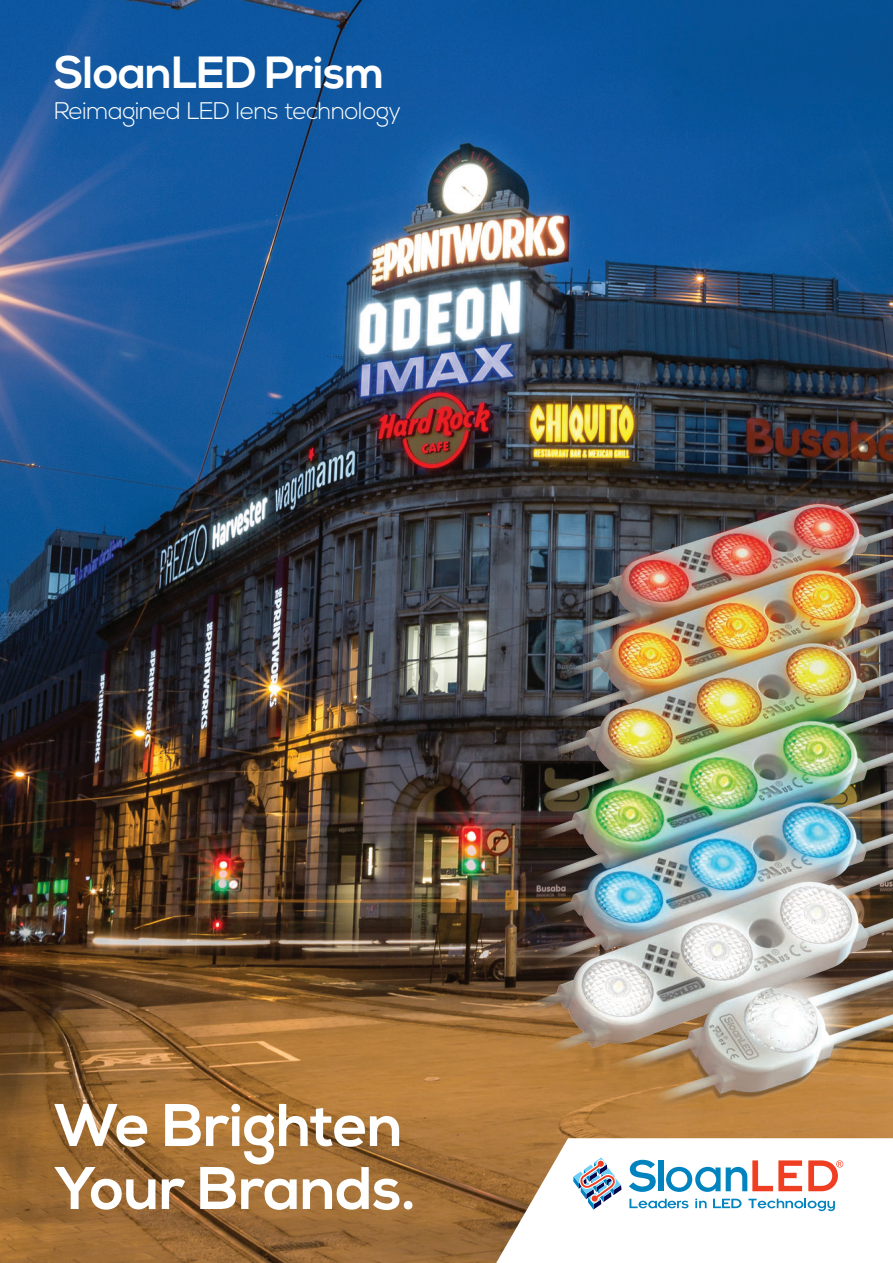
<style>
.page{position:relative;width:893px;height:1263px;background:#fff}
.page>*{position:absolute;margin:0;border:0;box-sizing:border-box;transform-origin:0 0}
.t1{font:700 60px/63px "Nexa";letter-spacing:-.005em;color:#fff}
.t2{font:700 45px "Nexa";letter-spacing:-.01em;color:#fff}
.t3{font:300 24px "Nexa";letter-spacing:-.02em;color:#fff}
</style>
<div class="page">
<img style="left:0;top:0;width:893px;height:1263px">
<svg style="left:496px;top:1138px;width:397px;height:125px"></svg>
<svg style="left:573px;top:1157px;width:48px;height:52px"></svg>
<svg style="left:808px;top:1160px;width:35px;height:31px"></svg>
<svg style="left:629px;top:1199px;width:59px;height:9px"></svg>
<svg style="left:695px;top:1198px;width:12px;height:10px"></svg>
<svg style="left:748px;top:1199px;width:87px;height:12px"></svg>
<svg style="left:713px;top:1199px;width:28px;height:9px"></svg>
<svg style="left:629px;top:1160px;width:27px;height:32px"></svg>
<div style="left:658px;top:1160px;width:5px;height:31px;background:#0083bf"></div>
<svg style="left:666px;top:1160px;width:136px;height:32px"></svg>
<img style="left:430px;top:475px;width:463px;height:661px">
<h2 class="t2" style="left:54px;top:46px;width:333px">SloanLED Prism</h2>
<p class="t3" style="left:54px;top:97px;width:349px">Reimagined LED lens technology</p>
<h1 class="t1" style="left:54px;top:1096px;width:364px">We Brighten<br>Your Brands.</h1>
</div>
